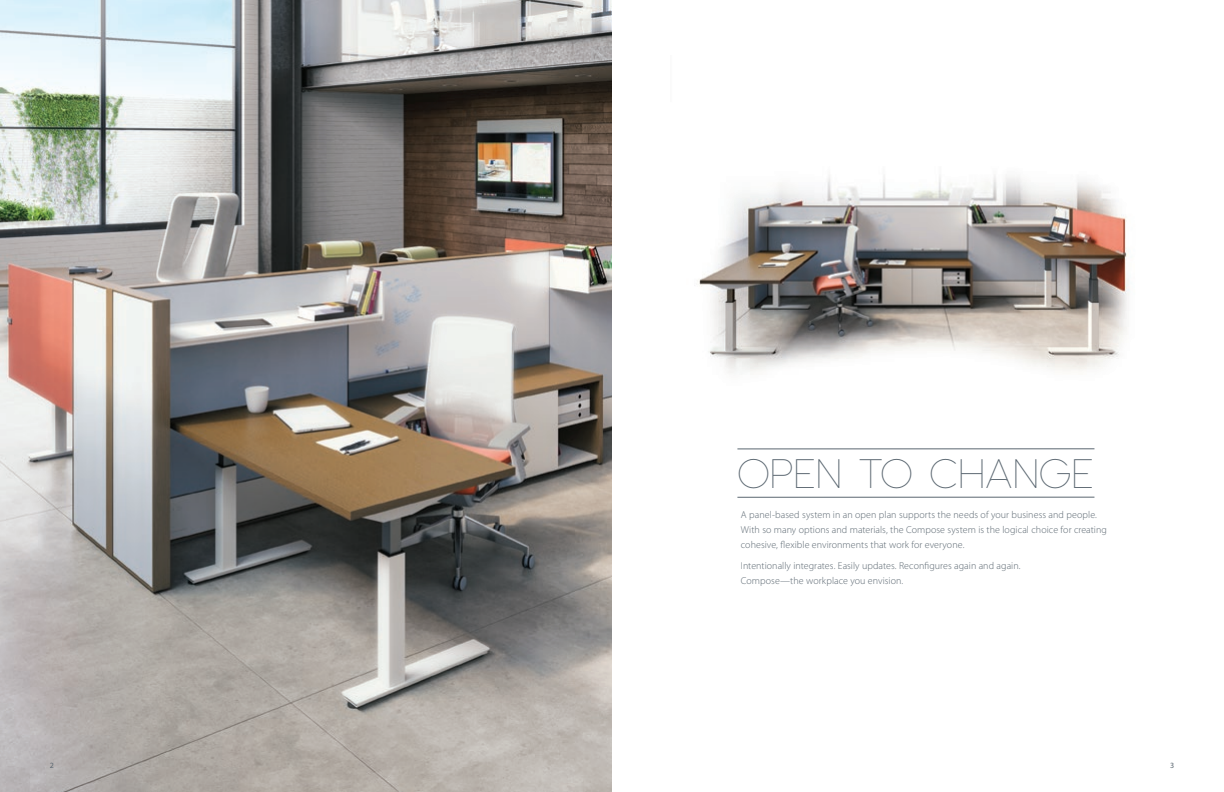
<style>
.page{position:relative;width:1224px;height:792px;background:#fff}
.page>*{position:absolute;margin:0;border:0;box-sizing:border-box;transform-origin:0 0}
.t1{font:41.2px "Sevigne";color:#5a6670}
.t2{font:300 10px/15px "Myriad Pro";letter-spacing:.005em;color:#5a6670}
.t3{font:8px "Myriad Pro";color:#5a6670}
</style>
<div class="page">
<img style="left:697px;top:175px;width:432px;height:198px">
<img style="left:0;top:0;width:612px;height:792px">
<hr style="left:737px;top:449px;width:357px;height:1px;background:#5a6670">
<hr style="left:737px;top:497px;width:357px;height:1px;background:#5a6670">
<h1 class="t1" style="left:737px;top:449px;width:359px">OPEN TO CHANGE</h1>
<p class="t2" style="left:741px;top:507px;width:368px">A panel-based system in an open plan supports the needs of your business and people.<br>With so many options and materials, the Compose system is the logical choice for creating cohesive, flexible environments that work for everyone.</p>
<p class="t2" style="left:741px;top:558px;width:281px">Intentionally integrates. Easily updates. Reconfigures again and again.<br>Compose—the workplace you envision.</p>
<p class="t3" style="left:50px;top:761px;width:6px">2</p>
<p class="t3" style="left:1170px;top:761px;width:6px">3</p>
</div>
